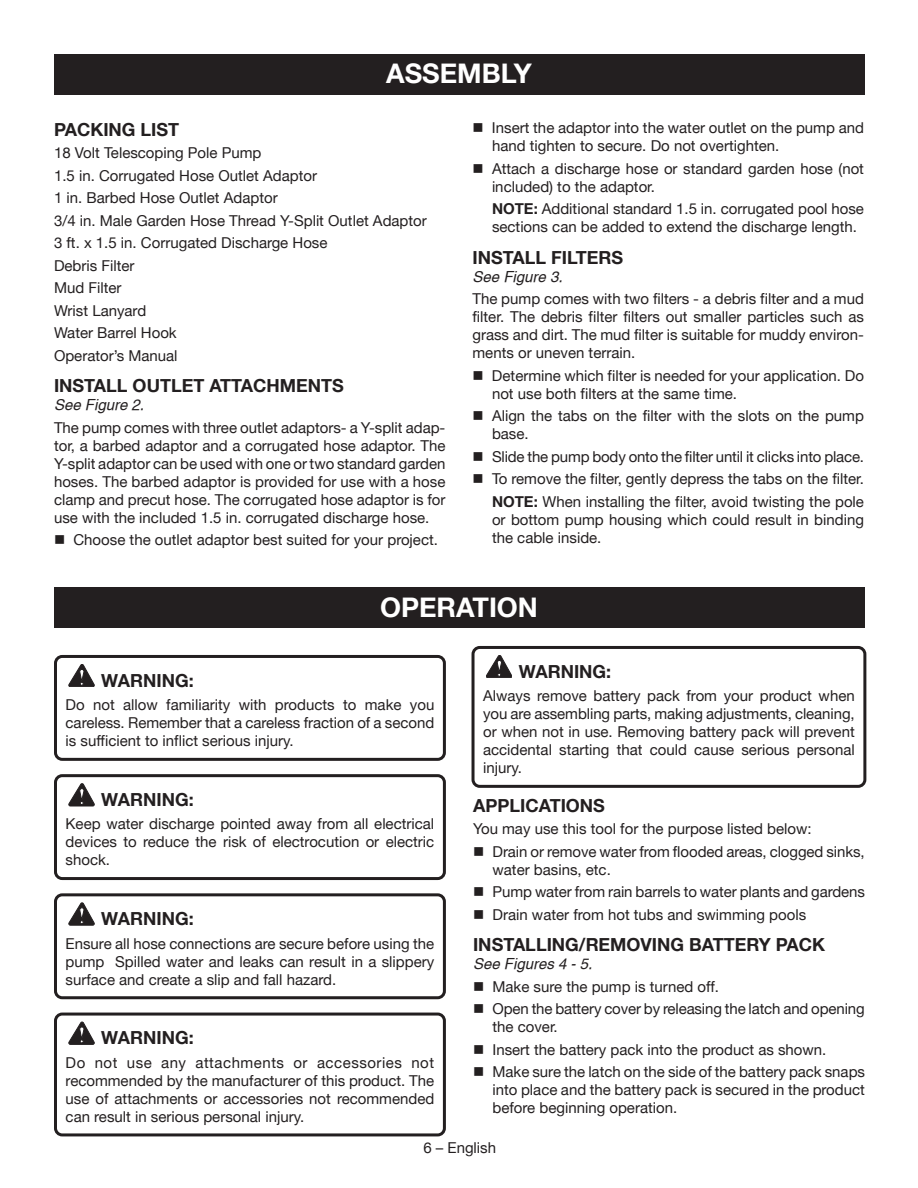
<style>
.page{position:relative;width:918px;height:1188px;background:#fff}
.page>*{position:absolute;margin:0;border:0;box-sizing:border-box;transform-origin:0 0}
.HEADING{font:700 27px "Helvetica Neue";color:#fff}
.Heading_2__w_fig{font:700 18px "Helvetica Neue";color:#231f20}
.Warning{font:700 18px "Helvetica Neue";color:#231f20}
.Heading_2{font:700 18px "Helvetica Neue";color:#231f20}
.bullets{font:15px/18px "Helvetica Neue";color:#231f20}
.Warning_text{font:15px/18px "Helvetica Neue";color:#231f20;text-align:justify}
.Body_text{font:15px/18px "Helvetica Neue";color:#231f20;text-align:justify}
.Body_text_not_justif{font:15px "Helvetica Neue";color:#231f20}
.See_figure{font:italic 15px "Helvetica";color:#231f20}
.s1{font-weight:700}
</style>
<div class="page">
<div style="left:54px;top:588px;width:811px;height:40px;background:#231f20"></div>
<div style="left:54px;top:655px;width:392px;height:106px;border:3px solid #231f20;border-radius:7px"></div>
<div style="left:54px;top:774px;width:392px;height:106px;border:3px solid #231f20;border-radius:7px"></div>
<div style="left:54px;top:893px;width:392px;height:106px;border:3px solid #231f20;border-radius:7px"></div>
<div style="left:54px;top:1013px;width:392px;height:123px;border:3px solid #231f20;border-radius:7px"></div>
<svg style="left:69px;top:664px;width:25px;height:23px"></svg>
<svg style="left:69px;top:784px;width:25px;height:22px"></svg>
<svg style="left:69px;top:903px;width:25px;height:22px"></svg>
<svg style="left:69px;top:1022px;width:25px;height:22px"></svg>
<div style="left:472px;top:646px;width:394px;height:142px;border:3px solid #231f20;border-radius:7px"></div>
<svg style="left:486px;top:655px;width:26px;height:23px"></svg>
<div style="left:54px;top:54px;width:811px;height:40px;background:#231f20"></div>
<p class="HEADING" style="left:386px;top:56px;width:147px">ASSEMBLY</p>
<p class="Heading_2" style="left:54px;top:118px;width:127px">PACKING LIST</p>
<p class="bullets" style="left:54px;top:144px;width:209px">18 Volt Telescoping Pole Pump</p>
<p class="bullets" style="left:54px;top:166px;width:265px">1.5 in. Corrugated Hose Outlet Adaptor</p>
<p class="bullets" style="left:54px;top:189px;width:225px">1 in. Barbed Hose Outlet Adaptor</p>
<p class="bullets" style="left:54px;top:211px;width:374px">3/4 in. Male Garden Hose Thread Y-Split Outlet Adaptor</p>
<p class="bullets" style="left:54px;top:234px;width:275px">3 ft. x 1.5 in. Corrugated Discharge Hose</p>
<p class="bullets" style="left:54px;top:256px;width:82px">Debris Filter</p>
<p class="bullets" style="left:54px;top:279px;width:69px">Mud Filter</p>
<p class="bullets" style="left:54px;top:301px;width:94px">Wrist Lanyard</p>
<p class="bullets" style="left:54px;top:324px;width:124px">Water Barrel Hook</p>
<p class="Body_text" style="left:54px;top:346px;width:125px">Operator’s Manual</p>
<p class="Heading_2__w_fig" style="left:54px;top:375px;width:291px">INSTALL OUTLET ATTACHMENTS</p>
<p class="See_figure" style="left:54px;top:396px;width:92px">See Figure 2.</p>
<p class="Body_text" style="left:54px;top:418px;width:393px">The pump comes with three outlet adaptors- a Y-split adap&shy;tor, a barbed adaptor and a corrugated hose adaptor. The Y-split adaptor can be used with one or two standard garden hoses. The barbed adaptor is provided for use with a hose clamp and precut hose. The corrugated hose adaptor is for use with the included 1.5 in. corrugated discharge hose.</p>
<p class="bullets" style="left:54px;top:531px;width:385px">■ Choose the outlet adaptor best suited for your project.</p>
<p class="bullets" style="left:492px;top:119px;width:374px;text-indent:-20px">■ Insert the adaptor into the water outlet on the pump and hand tighten to secure. Do not overtighten.</p>
<p class="bullets" style="left:492px;top:159px;width:374px;text-indent:-20px">■ Attach a discharge hose or standard garden hose (not included) to the adaptor.</p>
<p class="bullets" style="left:492px;top:200px;width:374px"><span class="s1">NOTE:</span> Additional standard 1.5 in. corrugated pool hose sections can be added to extend the discharge length.</p>
<p class="Heading_2__w_fig" style="left:472px;top:246px;width:152px">INSTALL FILTERS</p>
<p class="See_figure" style="left:472px;top:268px;width:92px">See Figure 3.</p>
<p class="Body_text" style="left:472px;top:290px;width:393px">The pump comes with two filters - a debris filter and a mud filter. The debris filter filters out smaller particles such as grass and dirt. The mud filter is suitable for muddy environ&shy;ments or uneven terrain.</p>
<p class="bullets" style="left:492px;top:366px;width:374px;text-indent:-20px">■ Determine which filter is needed for your application. Do not use both filters at the same time.</p>
<p class="bullets" style="left:492px;top:407px;width:373px;text-indent:-20px">■ Align the tabs on the filter with the slots on the pump base.</p>
<p class="bullets" style="left:472px;top:447px;width:393px">■ Slide the pump body onto the filter until it clicks into place.</p>
<p class="bullets" style="left:472px;top:470px;width:393px">■ To remove the filter, gently depress the tabs on the filter.</p>
<p class="bullets" style="left:492px;top:492px;width:374px;text-align:justify"><span class="s1">NOTE:</span> When installing the filter, avoid twisting the pole or bottom pump housing which could result in binding the cable inside.</p>
<p class="HEADING" style="left:380px;top:590px;width:159px">OPERATION</p>
<p class="Warning" style="left:101px;top:669px;width:94px">WARNING:</p>
<p class="Warning_text" style="left:66px;top:696px;width:370px">Do not allow familiarity with products to make you careless. Remember that a careless fraction of a second is sufficient to inflict serious injury.</p>
<p class="Warning" style="left:101px;top:789px;width:94px">WARNING:</p>
<p class="Warning_text" style="left:66px;top:815px;width:370px">Keep water discharge pointed away from all electrical devices to reduce the risk of electrocution or electric shock.</p>
<p class="Warning" style="left:101px;top:908px;width:94px">WARNING:</p>
<p class="Warning_text" style="left:66px;top:934px;width:370px">Ensure all hose connections are secure before using the pump Spilled water and leaks can result in a slippery surface and create a slip and fall hazard.</p>
<p class="Warning" style="left:101px;top:1027px;width:94px">WARNING:</p>
<p class="Warning_text" style="left:66px;top:1053px;width:370px">Do not use any attachments or accessories not recommended by the manufacturer of this product. The use of attachments or accessories not recommended can result in serious personal injury.</p>
<p class="Warning" style="left:519px;top:660px;width:94px">WARNING:</p>
<p class="Warning_text" style="left:483px;top:687px;width:373px">Always remove battery pack from your product when you are assembling parts, making adjustments, cleaning, or when not in use. Removing battery pack will prevent accidental starting that could cause serious personal injury.</p>
<p class="Heading_2" style="left:473px;top:794px;width:133px">APPLICATIONS</p>
<p class="Body_text_not_justif" style="left:473px;top:820px;width:340px">You may use this tool for the purpose listed below:</p>
<p class="bullets" style="left:493px;top:842px;width:374px;text-indent:-20px">■ Drain or remove water from flooded areas, clogged sinks, water basins, etc.</p>
<p class="bullets" style="left:473px;top:882px;width:393px">■ Pump water from rain barrels to water plants and gardens</p>
<p class="bullets" style="left:473px;top:905px;width:335px">■ Drain water from hot tubs and swimming pools</p>
<p class="Heading_2__w_fig" style="left:473px;top:933px;width:354px">INSTALLING/REMOVING BATTERY PACK</p>
<p class="See_figure" style="left:473px;top:955px;width:121px">See Figures 4 - 5.</p>
<p class="bullets" style="left:473px;top:977px;width:247px">■ Make sure the pump is turned off.</p>
<p class="bullets" style="left:493px;top:999px;width:374px;text-indent:-20px">■ Open the battery cover by releasing the latch and opening the cover.</p>
<p class="bullets" style="left:473px;top:1040px;width:355px">■ Insert the battery pack into the product as shown.</p>
<p class="bullets" style="left:493px;top:1063px;width:374px;text-align:justify;text-indent:-20px">■ Make sure the latch on the side of the battery pack snaps into place and the battery pack is secured in the product before beginning operation.</p>
<p class="Body_text" style="left:423px;top:1139px;width:74px">6 – English</p>
</div>
